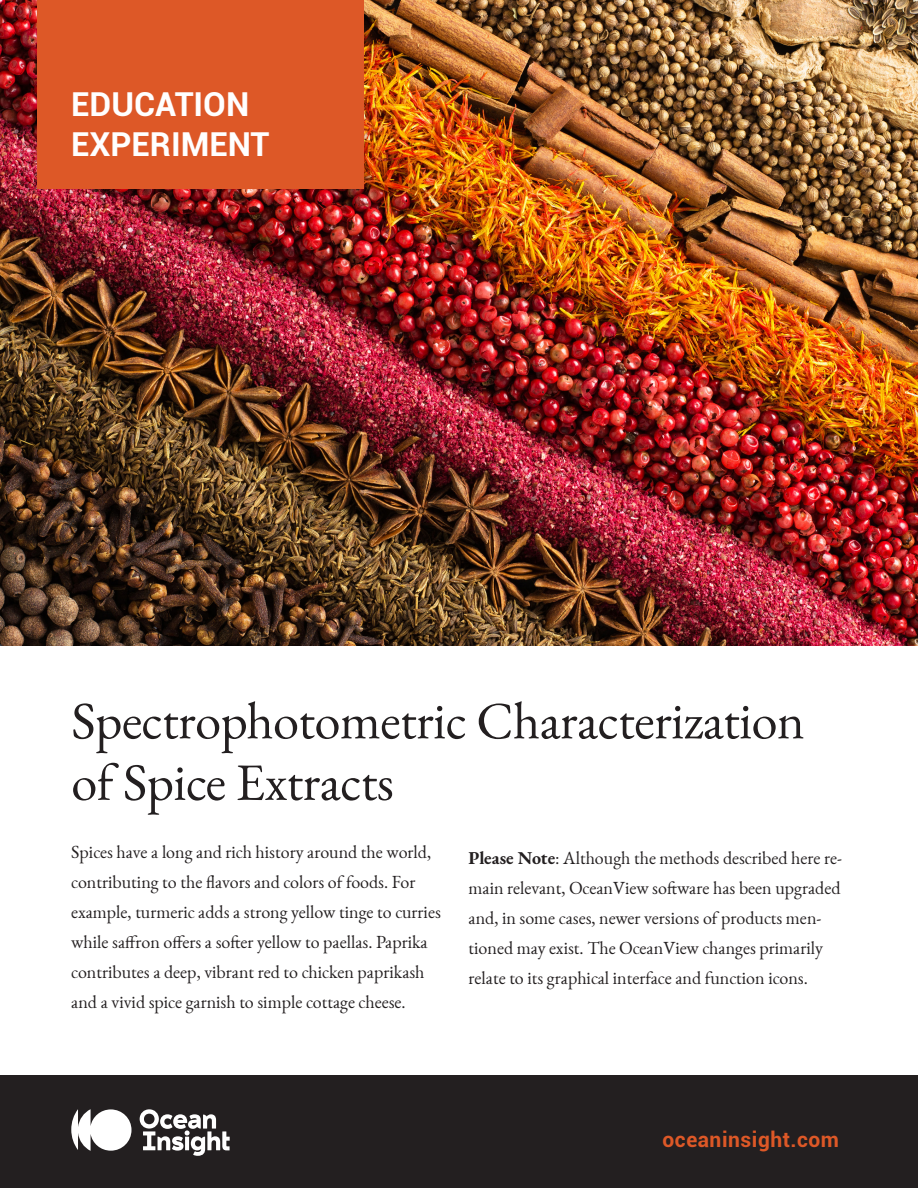
<style>
.page{position:relative;width:918px;height:1188px;background:#fff}
.page>*{position:absolute;margin:0;border:0;box-sizing:border-box;transform-origin:0 0}
.t1{font:52.5px "EB Garamond";letter-spacing:-.01em;color:#231f20}
.t2{font:700 33px "Roboto";color:#fff}
.t3{font:700 21px "Roboto";letter-spacing:.025em;color:#dd5827}
.t4{font:18px/30px "EB Garamond 12";color:#231f20}
.s1{font-family:"EB Garamond";font-weight:700}
</style>
<div class="page">
<img style="left:0;top:0;width:918px;height:646px">
<div style="left:0;top:1076px;width:918px;height:112px;background:#231f20"></div>
<svg style="left:71px;top:1109px;width:61px;height:42px"></svg>
<svg style="left:140px;top:1109px;width:90px;height:47px"></svg>
<div style="left:38px;top:0;width:326px;height:189px;background:#dd5827"></div>
<p class="t2" style="left:71px;top:81px;width:180px">EDUCATION</p>
<p class="t2" style="left:71px;top:121px;width:200px">EXPERIMENT</p>
<p class="t1" style="left:71px;top:687px;width:735px">Spectrophotometric Characterization</p>
<p class="t1" style="left:71px;top:748px;width:324px">of Spice Extracts</p>
<p class="t4" style="left:71px;top:838px;width:371px">Spices have a long and rich history around the world, contributing to the flavors and colors of foods. For example, turmeric adds a strong yellow tinge to curries while saffron offers a softer yellow to paellas. Paprika contributes a deep, vibrant red to chicken paprikash and a vivid spice garnish to simple cottage cheese.</p>
<p class="t4" style="left:469px;top:843px;width:375px"><span class="s1">Please Note</span>: Although the methods described here re&shy;main relevant, OceanView software has been upgraded and, in some cases, newer versions of products men&shy;tioned may exist. The OceanView changes primarily relate to its graphical interface and function icons.</p>
<p class="t3" style="left:663px;top:1125px;width:178px">oceaninsight.com</p>
</div>
